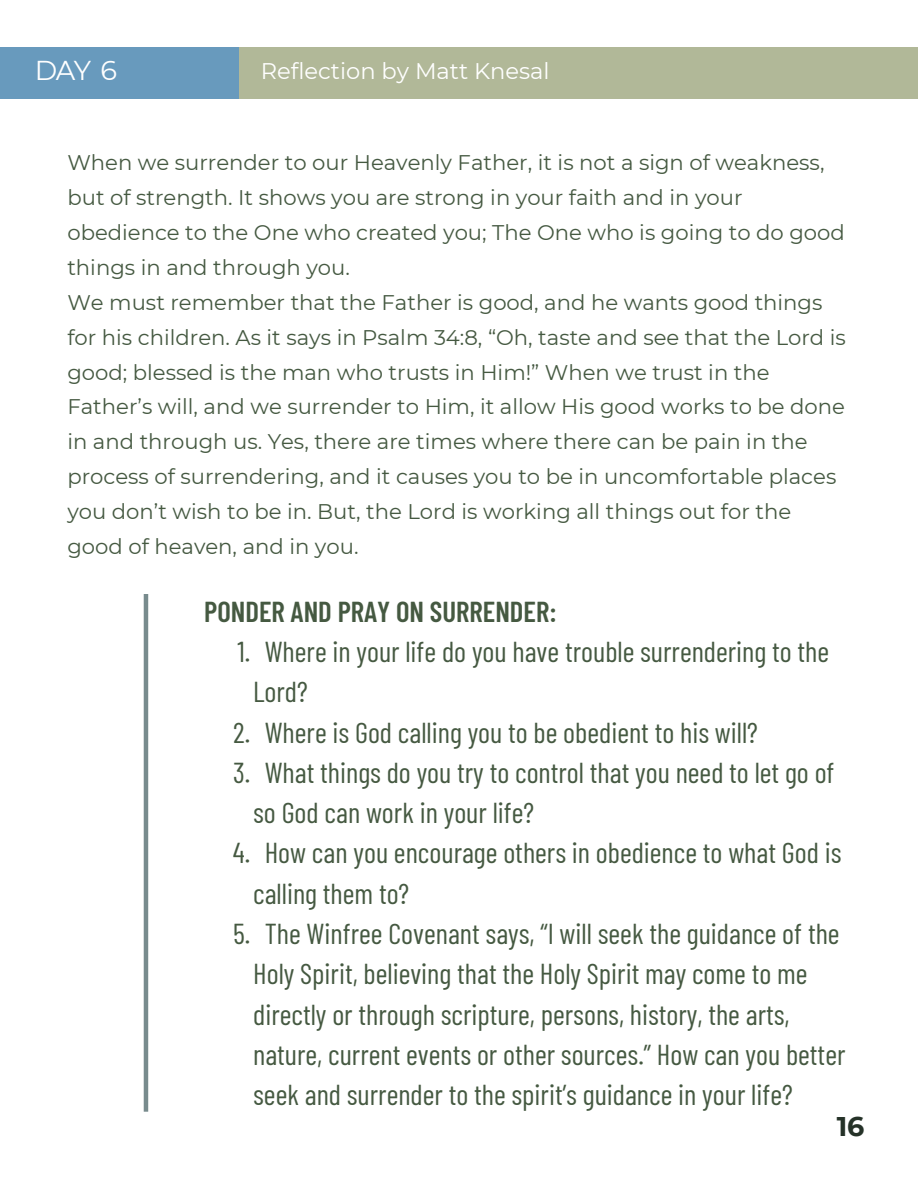
<style>
.page{position:relative;width:918px;height:1188px;background:#fff}
.page>*{position:absolute;margin:0;border:0;box-sizing:border-box;transform-origin:0 0}
.t1{font:28.8px/40.2px "Barlow Condensed";color:#455941}
.t2{font:600 28.8px "Barlow Condensed";color:#455941}
.t3{font:27.3px "Montserrat";color:#fff}
.t4{font:700 27px "Montserrat";color:#253228}
.t5{font:22.65px "Montserrat";color:#fff}
.t6{font:21.15px/34.8px "Montserrat";color:#455941}
</style>
<div class="page">
<div style="left:0;top:47px;width:918px;height:52px;background:#b1b898"></div>
<div style="left:0;top:47px;width:238px;height:52px;background:#689abd"></div>
<hr style="left:144px;top:594px;width:4px;height:518px;background:#788b8d">
<p class="t3" style="left:35px;top:52px;width:84px">DAY 6</p>
<p class="t5" style="left:261px;top:55px;width:290px">Reflection by Matt Knesal</p>
<p class="t6" style="left:67px;top:145px;width:780px">When we surrender to our Heavenly Father, it is not a sign of weakness, but of strength. It shows you are strong in your faith and in your obedience to the One who created you; The One who is going to do good things in and through you.<br>We must remember that the Father is good, and he wants good things for his children. As it says in Psalm 34:8, “Oh, taste and see that the Lord is good; blessed is the man who trusts in Him!” When we trust in the Father’s will, and we surrender to Him, it allow His good works to be done in and through us. Yes, there are times where there can be pain in the process of surrendering, and it causes you to be in uncomfortable places you don’t wish to be in. But, the Lord is working all things out for the good of heaven, and in you.</p>
<h1 class="t2" style="left:204px;top:591px;width:354px">PONDER AND PRAY ON SURRENDER:</h1>
<h1 class="t1" style="left:253px;top:630px;width:578px;text-indent:12px">Where in your life do you have trouble surrendering to the<br>Lord?</h1>
<h1 class="t1" style="left:237px;top:630px;width:14px">1.</h1>
<h1 class="t1" style="left:233px;top:710px;width:526px">2. Where is God calling you to be obedient to his will?</h1>
<h1 class="t1" style="left:265px;top:750px;width:571px">What things do you try to control that you need to let go of</h1>
<h1 class="t1" style="left:253px;top:791px;width:283px">so God can work in your life?</h1>
<h1 class="t1" style="left:233px;top:750px;width:19px">3.</h1>
<h1 class="t1" style="left:253px;top:831px;width:590px;text-indent:12px">How can you encourage others in obedience to what God is calling them to?</h1>
<h1 class="t1" style="left:233px;top:831px;width:19px">4.</h1>
<p class="t1" style="left:253px;top:911px;width:594px;text-indent:12px">The Winfree Covenant says, “I will seek the guidance of the Holy Spirit, believing that the Holy Spirit may come to me directly or through scripture, persons, history, the arts, nature, current events or other sources.” How can you better seek and surrender to the spirit’s guidance in your life?</p>
<h1 class="t1" style="left:233px;top:911px;width:19px">5.</h1>
<p class="t4" style="left:837px;top:1107px;width:29px">16</p>
</div>
